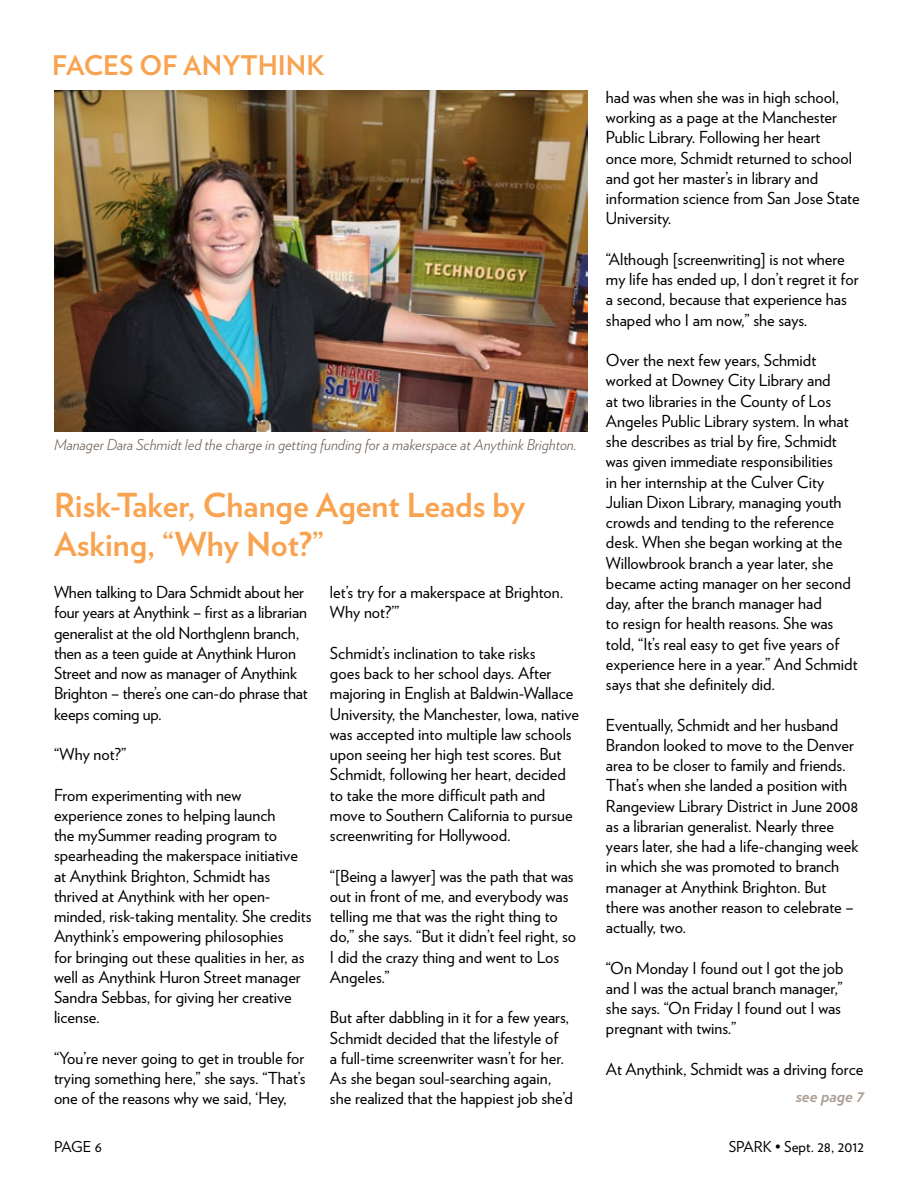
<style>
.page{position:relative;width:918px;height:1188px;background:#fff}
.page>*{position:absolute;margin:0;border:0;box-sizing:border-box;transform-origin:0 0}
.t1{font:700 33px/39px "Verlag";color:#f9a350}
.t2{font:700 27px "Verlag";color:#f9a350}
.t3{font:16.5px/20.2px "Verlag";color:#000}
.t4{font:italic 700 16.5px "Verlag";color:#aca095}
.t5{font:italic 300 15px "Verlag";color:#695c53}
.t6{font:15px "Verlag";color:#000}
</style>
<div class="page">
<img style="left:54px;top:90px;width:534px;height:342px">
<h2 class="t2" style="left:52px;top:44px;width:271px">FACES OF ANYTHINK</h2>
<p class="t5" style="left:54px;top:433px;width:524px">Manager Dara Schmidt led the charge in getting funding for a makerspace at Anythink Brighton.</p>
<h1 class="t1" style="left:54px;top:484px;width:473px">Risk-Taker, Change Agent Leads by<br>Asking, “Why Not?”</h1>
<p class="t3" style="left:54px;top:581px;width:255px">When talking to Dara Schmidt about her four years at Anythink – first as a librarian generalist at the old Northglenn branch, then as a teen guide at Anythink Huron Street and now as manager of Anythink Brighton – there’s one can-do phrase that keeps coming up.</p>
<p class="t3" style="left:54px;top:743px;width:74px">“Why not?”</p>
<p class="t3" style="left:54px;top:784px;width:259px">From experimenting with new experience zones to helping launch<br>the mySummer reading program to spearheading the makerspace initiative at Anythink Brighton, Schmidt has thrived at Anythink with her open&shy;minded, risk-taking mentality. She credits Anythink’s empowering philosophies<br>for bringing out these qualities in her, as well as Anythink Huron Street manager Sandra Sebbas, for giving her creative license.</p>
<p class="t3" style="left:54px;top:1047px;width:253px;text-align:justify">“You’re never going to get in trouble for trying something here,” she says. “That’s one of the reasons why we said, ‘Hey,</p>
<p class="t3" style="left:330px;top:581px;width:235px">let’s try for a makerspace at Brighton.<br>Why not?’”</p>
<p class="t3" style="left:330px;top:642px;width:251px">Schmidt’s inclination to take risks<br>goes back to her school days. After majoring in English at Baldwin-Wallace University, the Manchester, Iowa, native was accepted into multiple law schools upon seeing her high test scores. But Schmidt, following her heart, decided to take the more difficult path and move to Southern California to pursue screenwriting for Hollywood.</p>
<p class="t3" style="left:330px;top:865px;width:248px">“[Being a lawyer] was the path that was out in front of me, and everybody was telling me that was the right thing to do,” she says. “But it didn’t feel right, so<br>I did the crazy thing and went to Los<br>Angeles.”</p>
<p class="t3" style="left:330px;top:1006px;width:244px">But after dabbling in it for a few years, Schmidt decided that the lifestyle of<br>a full-time screenwriter wasn’t for her.<br>As she began soul-searching again, she realized that the happiest job she’d</p>
<p class="t3" style="left:606px;top:86px;width:255px">had was when she was in high school, working as a page at the Manchester<br>Public Library. Following her heart<br>once more, Schmidt returned to school and got her master’s in library and information science from San Jose State<br>University.</p>
<p class="t3" style="left:606px;top:248px;width:254px">“Although [screenwriting] is not where my life has ended up, I don’t regret it for a second, because that experience has shaped who I am now,” she says.</p>
<p class="t3" style="left:606px;top:349px;width:253px">Over the next few years, Schmidt worked at Downey City Library and<br>at two libraries in the County of Los Angeles Public Library system. In what she describes as trial by fire, Schmidt was given immediate responsibilities<br>in her internship at the Culver City Julian Dixon Library, managing youth crowds and tending to the reference desk. When she began working at the Willowbrook branch a year later, she became acting manager on her second day, after the branch manager had<br>to resign for health reasons. She was told, “It’s real easy to get five years of experience here in a year.” And Schmidt says that she definitely did.</p>
<p class="t3" style="left:606px;top:714px;width:254px">Eventually, Schmidt and her husband Brandon looked to move to the Denver area to be closer to family and friends.<br>That’s when she landed a position with Rangeview Library District in June 2008 as a librarian generalist. Nearly three years later, she had a life-changing week in which she was promoted to branch manager at Anythink Brighton. But there was another reason to celebrate – actually, two.</p>
<p class="t3" style="left:606px;top:957px;width:239px">“On Monday I found out I got the job and I was the actual branch manager,” she says. “On Friday I found out I was pregnant with twins.”</p>
<p class="t3" style="left:606px;top:1058px;width:259px">At Anythink, Schmidt was a driving force</p>
<p class="t4" style="left:796px;top:1083px;width:70px">see page 7</p>
<p class="t6" style="left:54px;top:1135px;width:50px">PAGE 6</p>
<p class="t6" style="left:729px;top:1135px;width:137px">SPARK • Sept. 28, 2012</p>
</div>
